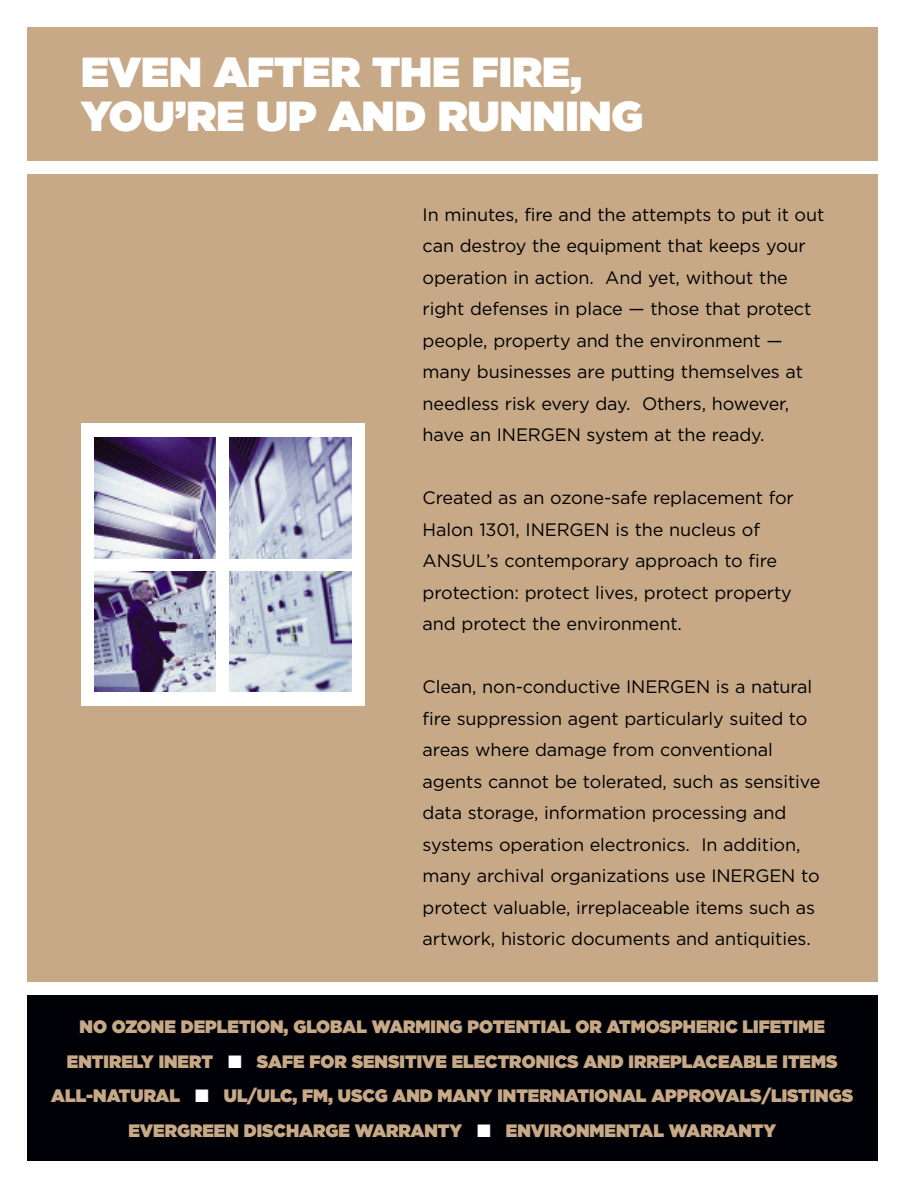
<style>
.page{position:relative;width:910px;height:1188px;background:#fff}
.page>*{position:absolute;margin:0;border:0;box-sizing:border-box;transform-origin:0 0}
.t1{font:900 42px/43.5px "Gotham";color:#fff}
.t2{font:18px/31.5px "Gotham";letter-spacing:-.005em;color:#000}
.t3{font:900 18px/34.5px "Gotham";color:#c7a987;text-align:center;scale:.96 1}
.s1{color:#fff}
</style>
<div class="page">
<div style="left:27px;top:174px;width:851px;height:808px;background:#c7a987"></div>
<div style="left:27px;top:27px;width:851px;height:134px;background:#c7a987"></div>
<div style="left:81px;top:423px;width:283px;height:283px;background:#fff"></div>
<img style="left:94px;top:437px;width:122px;height:122px">
<img style="left:229px;top:437px;width:122px;height:122px">
<img style="left:94px;top:572px;width:122px;height:120px">
<img style="left:229px;top:572px;width:122px;height:120px">
<div style="left:27px;top:996px;width:851px;height:165px;background:#000107"></div>
<h1 class="t1" style="left:81px;top:51px;width:564px">EVEN AFTER THE FIRE,<br>YOU’RE UP AND RUNNING</h1>
<p class="t2" style="left:423px;top:199px;width:403px">In minutes, fire and the attempts to put it out can destroy the equipment that keeps your operation in action. And yet, without the right defenses in place — those that protect people, property and the environment — many businesses are putting themselves at needless risk every day. Others, however, have an INERGEN system at the ready.</p>
<p class="t2" style="left:423px;top:482px;width:373px">Created as an ozone-safe replacement for Halon 1301, INERGEN is the nucleus of ANSUL’s contemporary approach to fire protection: protect lives, protect property and protect the environment.</p>
<p class="t2" style="left:423px;top:671px;width:399px">Clean, non-conductive INERGEN is a natural fire suppression agent particularly suited to areas where damage from conventional agents cannot be tolerated, such as sensitive data storage, information processing and systems operation electronics. In addition, many archival organizations use INERGEN to protect valuable, irreplaceable items such as artwork, historic documents and antiquities.</p>
<p class="t3" style="left:51px;top:1010px;width:837px">NO OZONE DEPLETION, GLOBAL WARMING POTENTIAL OR ATMOSPHERIC LIFETIME ENTIRELY INERT <span class="s1">■</span> SAFE FOR SENSITIVE ELECTRONICS AND IRREPLACEABLE ITEMS ALL-NATURAL <span class="s1">■</span> UL/ULC, FM, USCG AND MANY INTERNATIONAL APPROVALS/LISTINGS EVERGREEN DISCHARGE WARRANTY <span class="s1">■</span> ENVIRONMENTAL WARRANTY</p>
</div>
